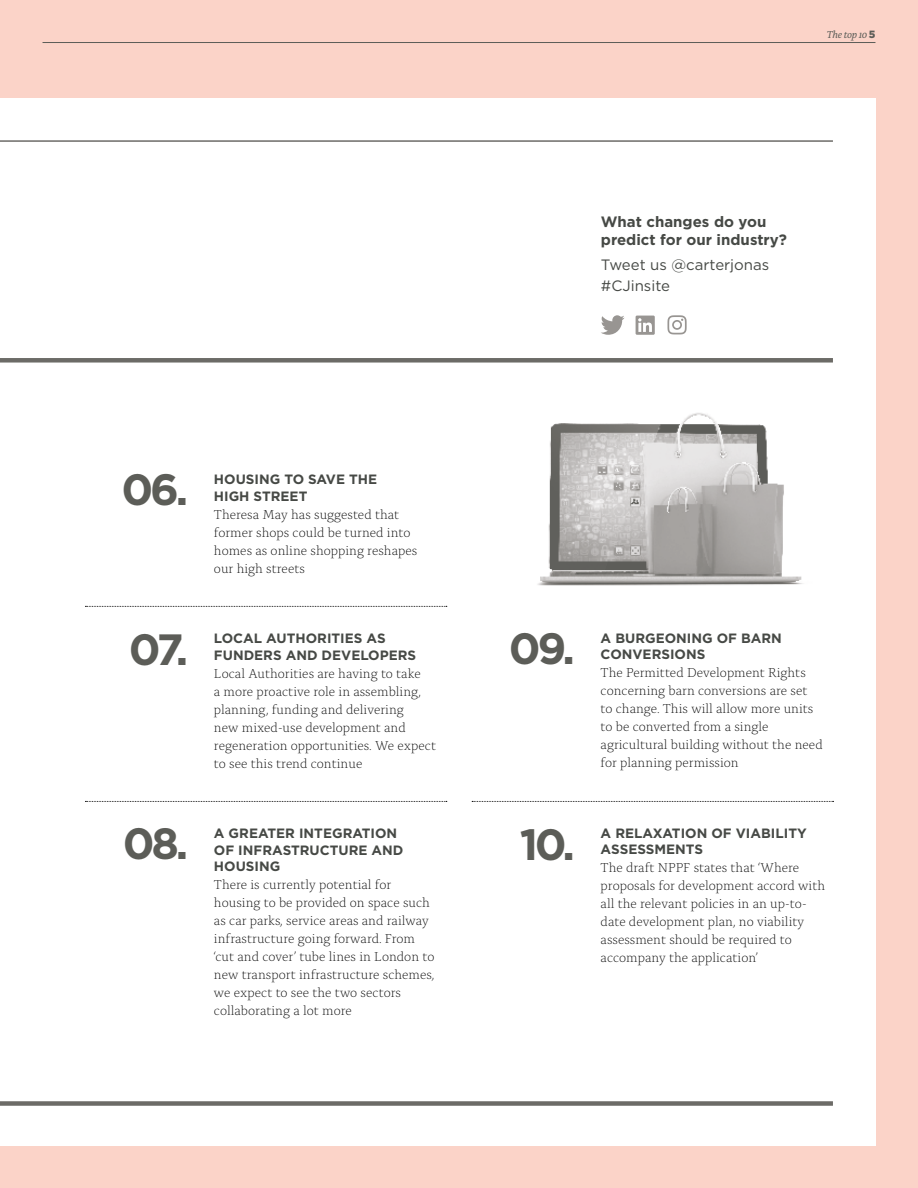
<style>
.page{position:relative;width:918px;height:1188px;background:#fbd3c8}
.page>*{position:absolute;margin:0;border:0;box-sizing:border-box;transform-origin:0 0}
.t1{font:700 43.8px "Gotham";letter-spacing:-.075em;color:#5c5d58}
.t2{font:700 15px/18px "Gotham";color:#464945}
.t3{font:15px/21px "Gotham";color:#464945}
.t4{font:300 13.5px/18px "Alda OTCEV";color:#000}
.t5{font:700 13.5px/16.5px "Gotham";color:#464945}
.t6{font:italic 10.5px "Alda OTCEV";letter-spacing:-.025em;color:#5c5d58}
.s1{font-family:"Gotham";font-weight:900;font-style:normal}
</style>
<div class="page">
<div style="left:0;top:98px;width:875px;height:1047px;background:#fff"></div>
<div style="left:0;top:358px;width:833px;height:5px;background:#6c6b67"></div>
<div style="left:0;top:1101px;width:833px;height:5px;background:#6c6b67"></div>
<hr style="left:0;top:140px;width:833px;height:2px;background:#6c6b67">
<svg style="left:85px;top:606px;width:362px;height:1px"></svg>
<svg style="left:85px;top:801px;width:362px;height:1px"></svg>
<svg style="left:472px;top:801px;width:362px;height:1px"></svg>
<svg style="left:601px;top:315px;width:24px;height:20px"></svg>
<div style="left:636px;top:316px;width:19px;height:19px;background:#989592"></div>
<svg style="left:638px;top:318px;width:14px;height:14px"></svg>
<svg style="left:667px;top:315px;width:20px;height:19px"></svg>
<img style="left:537px;top:413px;width:266px;height:173px">
<hr style="left:43px;top:42px;width:832px;height:1px;background:#5c5d58">
<p class="t6" style="left:826px;top:26px;width:51px">The top 10 <span class="s1">5</span></p>
<p class="t2" style="left:601px;top:212px;width:187px">What changes do you predict for our industry?</p>
<p class="t3" style="left:601px;top:254px;width:170px">Tweet us @carterjonas #CJinsite</p>
<h1 class="t1" style="left:122px;top:461px;width:68px">06.</h1>
<p class="t5" style="left:214px;top:471px;width:165px">HOUSING TO SAVE THE<br>HIGH STREET</p>
<p class="t4" style="left:214px;top:504px;width:205px">Theresa May has suggested that former shops could be turned into homes as online shopping reshapes our high streets</p>
<h1 class="t1" style="left:129px;top:621px;width:61px">07.</h1>
<p class="t5" style="left:214px;top:630px;width:204px">LOCAL AUTHORITIES AS<br>FUNDERS AND DEVELOPERS</p>
<p class="t4" style="left:214px;top:663px;width:224px">Local Authorities are having to take<br>a more proactive role in assembling, planning, funding and delivering<br>new mixed-use development and regeneration opportunities. We expect to see this trend continue</p>
<h1 class="t1" style="left:509px;top:619px;width:68px">09.</h1>
<p class="t5" style="left:601px;top:629px;width:183px">A BURGEONING OF BARN<br>CONVERSIONS</p>
<p class="t4" style="left:601px;top:662px;width:224px">The Permitted Development Rights concerning barn conversions are set to change. This will allow more units to be converted from a single agricultural building without the need for planning permission</p>
<h1 class="t1" style="left:123px;top:814px;width:67px">08.</h1>
<p class="t5" style="left:214px;top:825px;width:191px">A GREATER INTEGRATION<br>OF INFRASTRUCTURE AND<br>HOUSING</p>
<p class="t4" style="left:214px;top:875px;width:222px">There is currently potential for housing to be provided on space such as car parks, service areas and railway infrastructure going forward. From ‘cut and cover’ tube lines in London to new transport infrastructure schemes, we expect to see the two sectors collaborating a lot more</p>
<h1 class="t1" style="left:520px;top:816px;width:57px">10.</h1>
<p class="t5" style="left:601px;top:824px;width:208px">A RELAXATION OF VIABILITY<br>ASSESSMENTS</p>
<p class="t4" style="left:601px;top:857px;width:226px">The draft NPPF states that ‘Where proposals for development accord with all the relevant policies in an up-to&shy;date development plan, no viability assessment should be required to accompany the application’</p>
</div>
